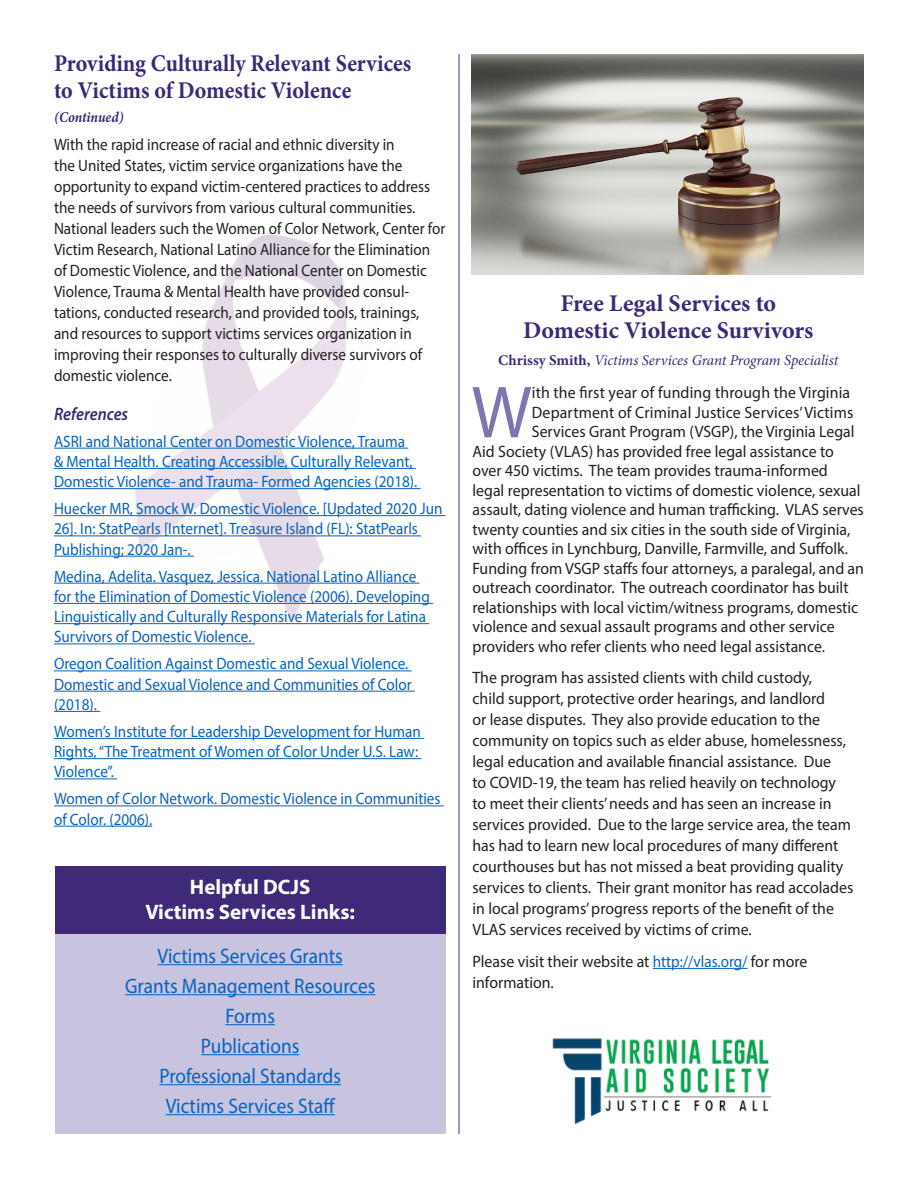
<style>
.page{position:relative;width:918px;height:1188px;background:#fff}
.page>*{position:absolute;margin:0;border:0;box-sizing:border-box;transform-origin:0 0}
.Drop_Case_text{font:74.4px "Myriad Pro";color:#7e76b1;scale:.96 1}
.Text_mini_header{font:700 24px/27px "Minion Pro";color:#3c2779;scale:.92 1}
.Header_space_after{font:700 24px/27px "Minion Pro";color:#3c2779;text-align:center}
.Name-Title_copy{font:21px "Myriad Pro";color:#0563c1;scale:.92 1}
.Name-Title_copy-2{font:700 21px/25.2px "Myriad Pro";color:#fff;text-align:center}
.Subhead{font:italic 600 18px "Myriad Pro";color:#3c2779;scale:.92 1}
.Text{font:16.5px/20.2px "Myriad Pro";color:#0563c1;scale:.92 1}
.Drop_Case_text-2{font:16.5px "Myriad Pro";color:#231f20;scale:.96 1}
.Text-2{font:16.5px/21px "Myriad Pro";color:#231f20;scale:.96 1}
.Text-3{font:16.5px/21px "Myriad Pro";color:#231f20;scale:.92 1}
.Name-Title_copy-3{font:italic 15px "Minion Pro";letter-spacing:-.005em;color:#3c2779}
.Name-Title_copy-4{font:italic 700 15px "Minion Pro";color:#3c2779;scale:.92 1}
.s1{font-weight:700;font-style:normal}
.s2{color:#0563c1}
</style>
<div class="page">
<hr style="left:653px;top:968px;width:95px;height:1px;background:#0563c1">
<img style="left:118px;top:234px;width:274px;height:391px">
<img style="left:471px;top:54px;width:392px;height:221px">
<hr style="left:458px;top:54px;width:2px;height:1080px;background:#7e76b1">
<img style="left:552px;top:1038px;width:220px;height:87px">
<hr style="left:54px;top:448px;width:354px;height:1px;background:#0563c1">
<hr style="left:54px;top:468px;width:362px;height:1px;background:#0563c1">
<hr style="left:54px;top:488px;width:367px;height:1px;background:#0563c1">
<hr style="left:54px;top:515px;width:392px;height:1px;background:#0563c1">
<hr style="left:54px;top:535px;width:367px;height:1px;background:#0563c1">
<hr style="left:54px;top:556px;width:140px;height:1px;background:#0563c1">
<hr style="left:54px;top:583px;width:366px;height:1px;background:#0563c1">
<hr style="left:54px;top:603px;width:379px;height:1px;background:#0563c1">
<hr style="left:54px;top:623px;width:375px;height:1px;background:#0563c1">
<hr style="left:54px;top:643px;width:201px;height:1px;background:#0563c1">
<hr style="left:54px;top:670px;width:358px;height:1px;background:#0563c1">
<hr style="left:54px;top:691px;width:361px;height:1px;background:#0563c1">
<hr style="left:54px;top:711px;width:46px;height:1px;background:#0563c1">
<hr style="left:54px;top:738px;width:370px;height:1px;background:#0563c1">
<hr style="left:54px;top:758px;width:367px;height:1px;background:#0563c1">
<hr style="left:54px;top:778px;width:63px;height:1px;background:#0563c1">
<hr style="left:54px;top:805px;width:390px;height:1px;background:#0563c1">
<hr style="left:54px;top:826px;width:98px;height:1px;background:#0563c1">
<div style="left:55px;top:866px;width:391px;height:268px;background:#c8c3de"></div>
<div style="left:55px;top:866px;width:391px;height:68px;background:#3f2a7a"></div>
<hr style="left:158px;top:964px;width:185px;height:1px;background:#0563c1">
<hr style="left:125px;top:994px;width:250px;height:1px;background:#0563c1">
<hr style="left:225px;top:1024px;width:50px;height:1px;background:#0563c1">
<hr style="left:201px;top:1054px;width:98px;height:1px;background:#0563c1">
<hr style="left:159px;top:1084px;width:182px;height:1px;background:#0563c1">
<hr style="left:166px;top:1114px;width:169px;height:1px;background:#0563c1">
<p class="Text_mini_header" style="left:54px;top:50px;width:390px">Providing Culturally Relevant Services to Victims of Domestic Violence</p>
<p class="Name-Title_copy-4" style="left:54px;top:107px;width:77px">(Continued)</p>
<p class="Text-3" style="left:54px;top:134px;width:427px">With the rapid increase of racial and ethnic diversity in<br>the United States, victim service organizations have the opportunity to expand victim-centered practices to address the needs of survivors from various cultural communities.<br>National leaders such the Women of Color Network, Center for Victim Research, National Latino Alliance for the Elimination of Domestic Violence, and the National Center on Domestic Violence, Trauma &amp; Mental Health have provided consul&shy;tations, conducted research, and provided tools, trainings, and resources to support victims services organization in improving their responses to culturally diverse survivors of domestic violence.</p>
<p class="Subhead" style="left:54px;top:402px;width:82px">References</p>
<p class="Text" style="left:54px;top:431px;width:397px">ASRI and National Center on Domestic Violence, Trauma &amp; Mental Health. Creating Accessible, Culturally Relevant,<br>Domestic Violence- and Trauma- Formed Agencies (2018).</p>
<p class="Text" style="left:54px;top:498px;width:424px">Huecker MR, Smock W. Domestic Violence. [Updated 2020 Jun<br>26]. In: StatPearls [Internet]. Treasure Island (FL): StatPearls<br>Publishing; 2020 Jan-.</p>
<p class="Text" style="left:54px;top:566px;width:410px">Medina, Adelita. Vasquez, Jessica. National Latino Alliance for the Elimination of Domestic Violence (2006). Developing Linguistically and Culturally Responsive Materials for Latina Survivors of Domestic Violence.</p>
<p class="Text" style="left:54px;top:653px;width:390px">Oregon Coalition Against Domestic and Sexual Violence.<br>Domestic and Sexual Violence and Communities of Color (2018).</p>
<p class="Text" style="left:54px;top:721px;width:400px">Women’s Institute for Leadership Development for Human<br>Rights, “The Treatment of Women of Color Under U.S. Law:<br>Violence”.</p>
<p class="Text" style="left:54px;top:788px;width:422px">Women of Color Network. Domestic Violence in Communities of Color. (2006).</p>
<p class="Name-Title_copy-2" style="left:145px;top:874px;width:211px">Helpful DCJS<br>Victims Services Links:</p>
<p class="Name-Title_copy" style="left:158px;top:943px;width:203px">Victims Services Grants</p>
<p class="Name-Title_copy" style="left:125px;top:973px;width:274px">Grants Management Resources</p>
<p class="Name-Title_copy" style="left:225px;top:1003px;width:55px">Forms</p>
<p class="Name-Title_copy" style="left:201px;top:1033px;width:109px">Publications</p>
<p class="Name-Title_copy" style="left:159px;top:1063px;width:199px">Professional Standards</p>
<p class="Name-Title_copy" style="left:166px;top:1093px;width:186px">Victims Services Staff</p>
<p class="Header_space_after" style="left:523px;top:290px;width:292px">Free Legal Services to<br>Domestic Violence Survivors</p>
<p class="Name-Title_copy-3" style="left:498px;top:350px;width:342px"><span class="s1">Chrissy Smith,</span> Victims Services Grant Program Specialist</p>
<p class="Drop_Case_text" style="left:471px;top:366px;width:64px">W</p>
<p class="Drop_Case_text-2" style="left:532px;top:383px;width:333px">ith the first year of funding through the Virginia</p>
<p class="Drop_Case_text-2" style="left:532px;top:402px;width:337px">Department of Criminal Justice Services’ Victims</p>
<p class="Drop_Case_text-2" style="left:532px;top:422px;width:338px">Services Grant Program (VSGP), the Virginia Legal</p>
<p class="Drop_Case_text-2" style="left:472px;top:441px;width:378px">Aid Society (VLAS) has provided free legal assistance to</p>
<p class="Drop_Case_text-2" style="left:472px;top:461px;width:372px">over 450 victims. The team provides trauma-informed</p>
<p class="Drop_Case_text-2" style="left:472px;top:480px;width:406px">legal representation to victims of domestic violence, sexual</p>
<p class="Drop_Case_text-2" style="left:472px;top:500px;width:409px">assault, dating violence and human trafficking. VLAS serves</p>
<p class="Drop_Case_text-2" style="left:472px;top:519px;width:395px">twenty counties and six cities in the south side of Virginia,</p>
<p class="Drop_Case_text-2" style="left:472px;top:539px;width:393px">with offices in Lynchburg, Danville, Farmville, and Suffolk.</p>
<p class="Drop_Case_text-2" style="left:472px;top:558px;width:409px">Funding from VSGP staffs four attorneys, a paralegal, and an</p>
<p class="Drop_Case_text-2" style="left:472px;top:578px;width:393px">outreach coordinator. The outreach coordinator has built</p>
<p class="Drop_Case_text-2" style="left:472px;top:597px;width:403px">relationships with local victim/witness programs, domestic</p>
<p class="Drop_Case_text-2" style="left:472px;top:617px;width:379px">violence and sexual assault programs and other service</p>
<p class="Drop_Case_text-2" style="left:472px;top:636px;width:369px">providers who refer clients who need legal assistance.</p>
<p class="Text-2" style="left:472px;top:667px;width:398px">The program has assisted clients with child custody,<br>child support, protective order hearings, and landlord<br>or lease disputes. They also provide education to the community on topics such as elder abuse, homelessness, legal education and available financial assistance. Due<br>to COVID-19, the team has relied heavily on technology to meet their clients’ needs and has seen an increase in services provided. Due to the large service area, the team has had to learn new local procedures of many different courthouses but has not missed a beat providing quality services to clients. Their grant monitor has read accolades in local programs’ progress reports of the benefit of the VLAS services received by victims of crime.</p>
<p class="Text-2" style="left:472px;top:950px;width:350px">Please visit their website at <span class="s2">http://vlas.org/</span> for more information.</p>
</div>
